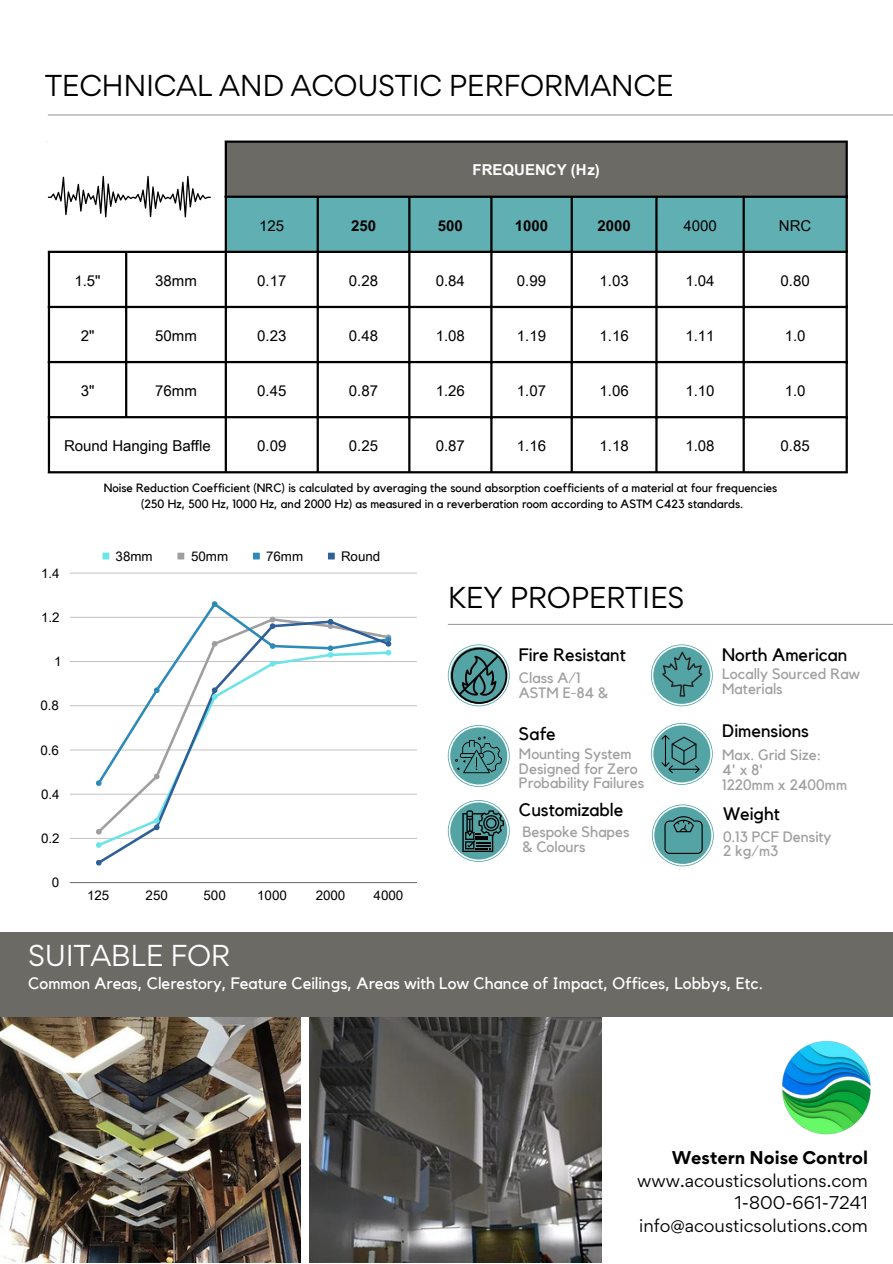
<style>
.page{position:relative;width:893px;height:1264px;background:#fff}
.page>*{position:absolute;margin:0;border:0;box-sizing:border-box;transform-origin:0 0}
.t1{font:27px "Gordita";letter-spacing:-.015em;color:#000}
.t2{font:27px "Gordita";letter-spacing:-.015em;color:#fff}
.t3{font:18px "Kollektif";color:#000}
.t4{font:16.5px "Kollektif";color:#fff}
.t5{font:16.5px "Gordita";color:#000}
.t6{font:700 16.5px "Gordita";color:#000}
.t7{font:15px/14.5px "Kollektif";color:#9f9f9f}
.t8{font:15px "Arial Unicode MS";color:#000}
.t9{font:700 15px "Arial Unicode MS";color:#000}
.t10{font:700 15px "Arial Unicode MS";color:#fff}
.t11{font:13.35px "Arial Unicode MS";color:#000}
.t12{font:12px "Kollektif";color:#000}
</style>
<div class="page">
<hr style="left:48px;top:114px;width:844px;height:1px;background:#9f9f9f">
<div style="left:225px;top:141px;width:621px;height:56px;background:#6b6a65"></div>
<div style="left:227px;top:198px;width:618px;height:53px;background:#60afb2"></div>
<hr style="left:48px;top:253px;width:2px;height:218px;background:#000">
<hr style="left:125px;top:253px;width:2px;height:163px;background:#000">
<hr style="left:225px;top:143px;width:2px;height:328px;background:#000">
<hr style="left:316px;top:198px;width:3px;height:273px;background:#000">
<hr style="left:408px;top:198px;width:2px;height:273px;background:#000">
<hr style="left:490px;top:198px;width:2px;height:273px;background:#000">
<hr style="left:570px;top:198px;width:3px;height:273px;background:#000">
<hr style="left:655px;top:198px;width:2px;height:273px;background:#000">
<hr style="left:742px;top:198px;width:2px;height:273px;background:#000">
<hr style="left:845px;top:143px;width:2px;height:328px;background:#000">
<hr style="left:225px;top:140px;width:622px;height:3px;background:#000">
<hr style="left:225px;top:196px;width:622px;height:2px;background:#000">
<hr style="left:48px;top:251px;width:799px;height:2px;background:#000">
<hr style="left:48px;top:306px;width:799px;height:2px;background:#000">
<hr style="left:48px;top:361px;width:799px;height:2px;background:#000">
<hr style="left:48px;top:416px;width:799px;height:2px;background:#000">
<hr style="left:48px;top:471px;width:799px;height:2px;background:#000">
<svg style="left:102px;top:552px;width:7px;height:7px"></svg>
<svg style="left:177px;top:552px;width:7px;height:7px"></svg>
<svg style="left:253px;top:552px;width:7px;height:7px"></svg>
<svg style="left:328px;top:552px;width:7px;height:7px"></svg>
<hr style="left:70px;top:838px;width:346px;height:1px;background:#000">
<hr style="left:70px;top:794px;width:346px;height:1px;background:#000">
<hr style="left:70px;top:749px;width:346px;height:1px;background:#000">
<hr style="left:70px;top:705px;width:346px;height:1px;background:#000">
<hr style="left:70px;top:661px;width:346px;height:1px;background:#000">
<hr style="left:70px;top:617px;width:346px;height:1px;background:#000">
<hr style="left:70px;top:573px;width:346px;height:1px;background:#000">
<hr style="left:70px;top:882px;width:346px;height:1px;background:#000">
<svg style="left:95px;top:601px;width:297px;height:265px"></svg>
<hr style="left:448px;top:624px;width:444px;height:1px;background:#9f9f9f">
<svg style="left:650px;top:644px;width:62px;height:62px"></svg>
<svg style="left:448px;top:644px;width:61px;height:62px"></svg>
<svg style="left:448px;top:800px;width:61px;height:62px"></svg>
<svg style="left:651px;top:804px;width:62px;height:62px"></svg>
<svg style="left:650px;top:723px;width:62px;height:61px"></svg>
<img style="left:309px;top:1017px;width:292px;height:245px">
<img style="left:0;top:1017px;width:300px;height:245px">
<div style="left:0;top:932px;width:892px;height:85px;background:#6b6a65"></div>
<img style="left:782px;top:1040px;width:89px;height:95px">
<svg style="left:48px;top:176px;width:163px;height:41px"></svg>
<svg style="left:448px;top:725px;width:61px;height:62px"></svg>
<p class="t1" style="left:45px;top:67px;width:630px">TECHNICAL AND ACOUSTIC PERFORMANCE</p>
<p class="t10" style="left:472px;top:159px;width:129px">FREQUENCY (Hz)</p>
<p class="t8" style="left:259px;top:214px;width:26px">125</p>
<p class="t9" style="left:351px;top:214px;width:26px">250</p>
<p class="t9" style="left:438px;top:214px;width:26px">500</p>
<p class="t9" style="left:515px;top:214px;width:35px">1000</p>
<p class="t9" style="left:597px;top:214px;width:35px">2000</p>
<p class="t8" style="left:683px;top:214px;width:35px">4000</p>
<p class="t8" style="left:778px;top:214px;width:34px">NRC</p>
<p class="t8" style="left:74px;top:269px;width:28px">1.5"</p>
<p class="t8" style="left:155px;top:269px;width:43px">38mm</p>
<p class="t8" style="left:257px;top:269px;width:31px">0.17</p>
<p class="t8" style="left:349px;top:269px;width:31px">0.28</p>
<p class="t8" style="left:436px;top:269px;width:31px">0.84</p>
<p class="t8" style="left:517px;top:269px;width:31px">0.99</p>
<p class="t8" style="left:599px;top:269px;width:31px">1.03</p>
<p class="t8" style="left:685px;top:269px;width:31px">1.04</p>
<p class="t8" style="left:780px;top:269px;width:31px">0.80</p>
<p class="t8" style="left:81px;top:325px;width:15px">2"</p>
<p class="t8" style="left:155px;top:325px;width:43px">50mm</p>
<p class="t8" style="left:257px;top:325px;width:31px">0.23</p>
<p class="t8" style="left:349px;top:325px;width:31px">0.48</p>
<p class="t8" style="left:436px;top:325px;width:31px">1.08</p>
<p class="t8" style="left:517px;top:325px;width:31px">1.19</p>
<p class="t8" style="left:599px;top:325px;width:31px">1.16</p>
<p class="t8" style="left:685px;top:325px;width:31px">1.11</p>
<p class="t8" style="left:784px;top:325px;width:22px">1.0</p>
<p class="t8" style="left:81px;top:380px;width:15px">3"</p>
<p class="t8" style="left:155px;top:380px;width:43px">76mm</p>
<p class="t8" style="left:257px;top:380px;width:31px">0.45</p>
<p class="t8" style="left:349px;top:380px;width:31px">0.87</p>
<p class="t8" style="left:436px;top:380px;width:31px">1.26</p>
<p class="t8" style="left:517px;top:380px;width:31px">1.07</p>
<p class="t8" style="left:599px;top:380px;width:31px">1.06</p>
<p class="t8" style="left:685px;top:380px;width:31px">1.10</p>
<p class="t8" style="left:784px;top:380px;width:22px">1.0</p>
<p class="t8" style="left:64px;top:435px;width:148px">Round Hanging Baffle</p>
<p class="t8" style="left:257px;top:435px;width:31px">0.09</p>
<p class="t8" style="left:349px;top:435px;width:31px">0.25</p>
<p class="t8" style="left:436px;top:435px;width:31px">0.87</p>
<p class="t8" style="left:517px;top:435px;width:31px">1.16</p>
<p class="t8" style="left:599px;top:435px;width:31px">1.18</p>
<p class="t8" style="left:685px;top:435px;width:31px">1.08</p>
<p class="t8" style="left:780px;top:435px;width:31px">0.85</p>
<p class="t12" style="left:104px;top:482px;width:675px">Noise Reduction Coefficient (NRC) is calculated by averaging the sound absorption coefficients of a material at four frequencies</p>
<p class="t12" style="left:141px;top:498px;width:603px">(250 Hz, 500 Hz, 1000 Hz, and 2000 Hz) as measured in a reverberation room according to ASTM C423 standards.</p>
<p class="t11" style="left:41px;top:563px;width:20px">1.4</p>
<p class="t11" style="left:41px;top:607px;width:20px">1.2</p>
<p class="t11" style="left:54px;top:651px;width:9px">1</p>
<p class="t11" style="left:41px;top:696px;width:20px">0.8</p>
<p class="t11" style="left:41px;top:740px;width:20px">0.6</p>
<p class="t11" style="left:41px;top:784px;width:20px">0.4</p>
<p class="t11" style="left:41px;top:828px;width:20px">0.2</p>
<p class="t11" style="left:52px;top:872px;width:9px">0</p>
<p class="t11" style="left:116px;top:546px;width:39px">38mm</p>
<p class="t11" style="left:191px;top:546px;width:39px">50mm</p>
<p class="t11" style="left:266px;top:546px;width:39px">76mm</p>
<p class="t11" style="left:341px;top:546px;width:41px">Round</p>
<p class="t11" style="left:87px;top:885px;width:24px">125</p>
<p class="t11" style="left:146px;top:885px;width:24px">250</p>
<p class="t11" style="left:203px;top:885px;width:24px">500</p>
<p class="t11" style="left:257px;top:885px;width:31px">1000</p>
<p class="t11" style="left:315px;top:885px;width:31px">2000</p>
<p class="t11" style="left:373px;top:885px;width:31px">4000</p>
<p class="t1" style="left:448px;top:579px;width:238px">KEY PROPERTIES</p>
<p class="t3" style="left:519px;top:646px;width:108px">Fire Resistant</p>
<p class="t3" style="left:722px;top:646px;width:127px">North American</p>
<p class="t7" style="left:519px;top:671px;width:63px">Class A/1</p>
<p class="t7" style="left:519px;top:685px;width:90px">ASTM E-84 &amp;</p>
<p class="t7" style="left:722px;top:667px;width:139px">Locally Sourced Raw<br>Materials</p>
<p class="t3" style="left:519px;top:725px;width:38px">Safe</p>
<p class="t3" style="left:722px;top:722px;width:88px">Dimensions</p>
<p class="t7" style="left:519px;top:747px;width:114px">Mounting System</p>
<p class="t7" style="left:519px;top:761px;width:120px">Designed for Zero</p>
<p class="t7" style="left:519px;top:776px;width:127px">Probability Failures</p>
<p class="t7" style="left:722px;top:748px;width:101px">Max. Grid Size:</p>
<p class="t7" style="left:722px;top:763px;width:42px">4' x 8'</p>
<p class="t7" style="left:722px;top:777px;width:126px">1220mm x 2400mm</p>
<p class="t3" style="left:519px;top:801px;width:106px">Customizable</p>
<p class="t3" style="left:723px;top:805px;width:59px">Weight</p>
<p class="t7" style="left:522px;top:825px;width:108px">Bespoke Shapes &amp; Colours</p>
<p class="t7" style="left:723px;top:829px;width:110px">0.13 PCF Density</p>
<p class="t7" style="left:723px;top:844px;width:57px">2 kg/m3</p>
<p class="t2" style="left:28px;top:937px;width:203px">SUITABLE FOR</p>
<p class="t4" style="left:28px;top:975px;width:736px">Common Areas, Clerestory, Feature Ceilings, Areas with Low Chance of Impact, Offices, Lobbys, Etc.</p>
<p class="t6" style="left:671px;top:1146px;width:198px">Western Noise Control</p>
<p class="t5" style="left:637px;top:1169px;width:232px">www.acousticsolutions.com</p>
<p class="t5" style="left:734px;top:1191px;width:135px">1-800-661-7241</p>
<p class="t5" style="left:639px;top:1214px;width:230px">info@acousticsolutions.com</p>
</div>
